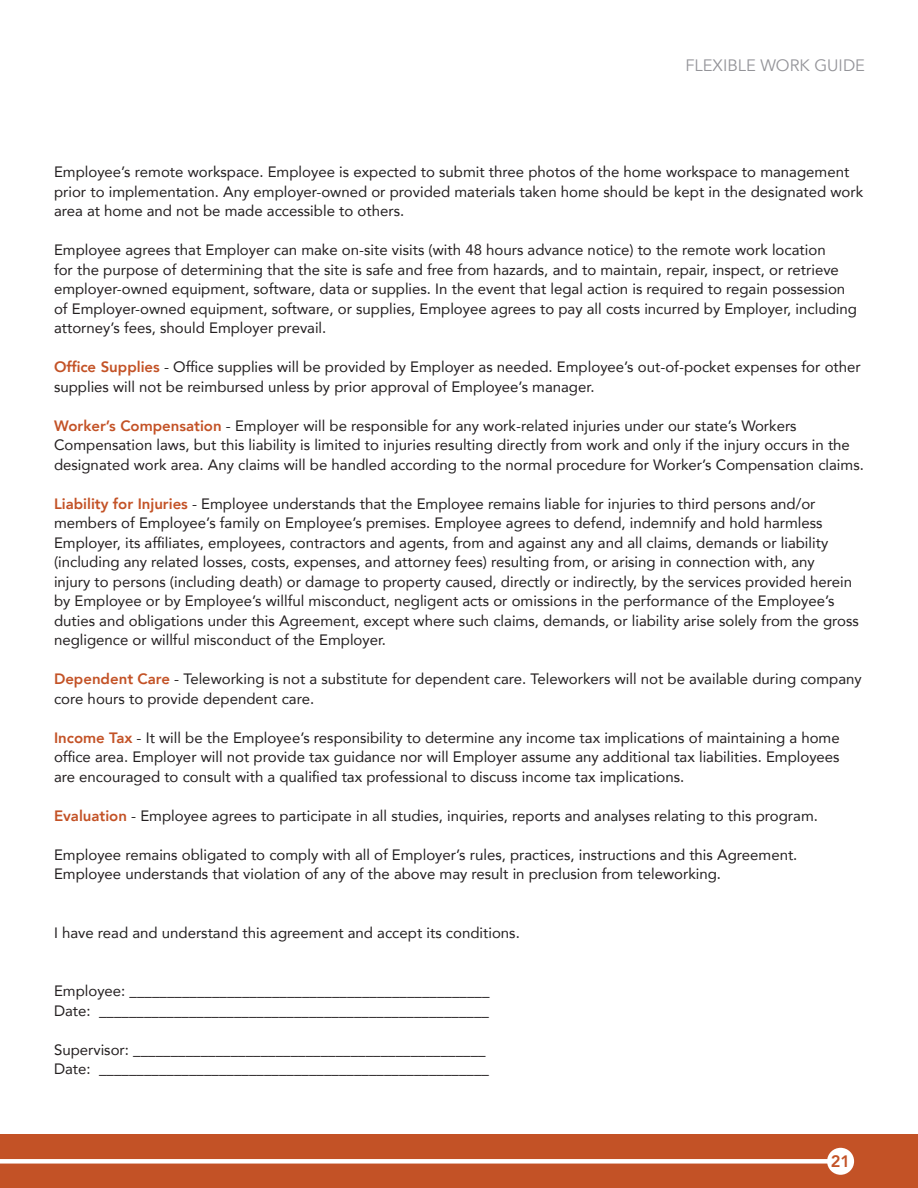
<style>
.page{position:relative;width:918px;height:1188px;background:#fff}
.page>*{position:absolute;margin:0;border:0;box-sizing:border-box;transform-origin:0 0}
.t1{font:16.5px "Avenir";color:#949499}
.t2{font:800 16.5px "Avenir";color:#c35226}
.t3{font:15px/19.5px "Avenir";color:#231f20}
.s1{font-weight:800;color:#c35226}
.s2{font-style:inherit}
</style>
<div class="page">
<div style="left:0;top:1134px;width:918px;height:54px;background:#c35226"></div>
<div style="left:0;top:1159px;width:830px;height:5px;background:#fff"></div>
<div style="left:827px;top:1148px;width:27px;height:27px;background:#fff;border-radius:50%"></div>
<p class="t1" style="left:685px;top:55px;width:181px">FLEXIBLE WORK GUIDE</p>
<p class="t3" style="left:54px;top:162px;width:811px">Employee’s remote workspace. Employee is expected to submit three photos of the home workspace to management prior to implementation. Any employer-owned or provided materials taken home should be kept in the designated work area at home and not be made accessible to others.</p>
<p class="t3" style="left:54px;top:240px;width:804px">Employee agrees that Employer can make on-site visits (with 48 hours advance notice) to the remote work location<br>for the purpose of determining that the site is safe and free from hazards, and to maintain, repair, inspect, or retrieve employer-owned equipment, software, data or supplies. In the event that legal action is required to regain possession of Employer-owned equipment, software, or supplies, Employee agrees to pay all costs incurred by Employer, including attorney’s fees, should Employer prevail.</p>
<p class="t3" style="left:54px;top:357px;width:808px"><span class="s1">Office Supplies</span> <span class="s2">-</span> Office supplies will be provided by Employer as needed. Employee’s out-of-pocket expenses for other supplies will not be reimbursed unless by prior approval of Employee’s manager.</p>
<p class="t3" style="left:54px;top:415px;width:811px"><span class="s1">Worker’s Compensation</span> <span class="s2">-</span> Employer will be responsible for any work-related injuries under our state’s Workers<br>Compensation laws, but this liability is limited to injuries resulting directly from work and only if the injury occurs in the designated work area. Any claims will be handled according to the normal procedure for Worker’s Compensation claims.</p>
<p class="t3" style="left:54px;top:493px;width:806px"><span class="s1">Liability for Injuries</span> <span class="s2">-</span> Employee understands that the Employee remains liable for injuries to third persons and/or members of Employee’s family on Employee’s premises. Employee agrees to defend, indemnify and hold harmless Employer, its affiliates, employees, contractors and agents, from and against any and all claims, demands or liability (including any related losses, costs, expenses, and attorney fees) resulting from, or arising in connection with, any<br>injury to persons (including death) or damage to property caused, directly or indirectly, by the services provided herein by Employee or by Employee’s willful misconduct, negligent acts or omissions in the performance of the Employee’s duties and obligations under this Agreement, except where such claims, demands, or liability arise solely from the gross negligence or willful misconduct of the Employer.</p>
<p class="t3" style="left:54px;top:669px;width:809px"><span class="s1">Dependent Care</span> <span class="s2">-</span> Teleworking is not a substitute for dependent care. Teleworkers will not be available during company core hours to provide dependent care.</p>
<p class="t3" style="left:54px;top:727px;width:787px;text-align:justify"><span class="s1">Income Tax</span> <span class="s2">-</span> It will be the Employee’s responsibility to determine any income tax implications of maintaining a home office area. Employer will not provide tax guidance nor will Employer assume any additional tax liabilities. Employees are encouraged to consult with a qualified tax professional to discuss income tax implications.</p>
<p class="t3" style="left:54px;top:805px;width:765px"><span class="s1">Evaluation</span> <span class="s2">-</span> Employee agrees to participate in all studies, inquiries, reports and analyses relating to this program.</p>
<p class="t3" style="left:54px;top:844px;width:745px">Employee remains obligated to comply with all of Employer’s rules, practices, instructions and this Agreement.<br>Employee understands that violation of any of the above may result in preclusion from teleworking.</p>
<p class="t3" style="left:54px;top:922px;width:467px">I have read and understand this agreement and accept its conditions.</p>
<p class="t3" style="left:54px;top:981px;width:437px">Employee: ________________________________________________</p>
<p class="t3" style="left:54px;top:1000px;width:437px">Date: ____________________________________________________</p>
<p class="t3" style="left:54px;top:1039px;width:433px">Supervisor: _______________________________________________</p>
<p class="t3" style="left:54px;top:1059px;width:437px">Date: ____________________________________________________</p>
<p class="t2" style="left:831px;top:1149px;width:21px">21</p>
</div>
